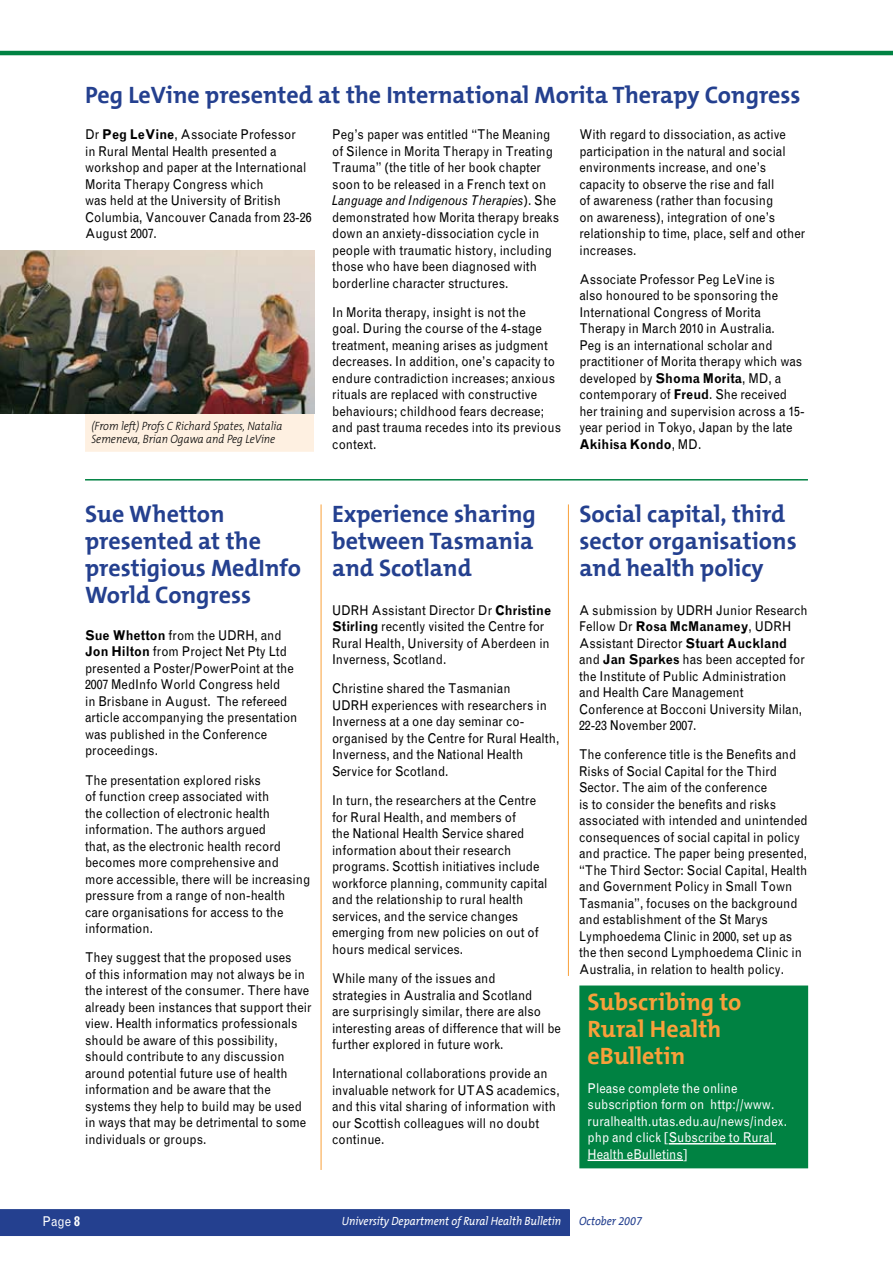
<style>
.page{position:relative;width:893px;height:1263px;background:#fff}
.page>*{position:absolute;margin:0;border:0;box-sizing:border-box;transform-origin:0 0}
.t1{font:700 24px/27px "The Mix B7";color:#24408f}
.t2{font:700 24px/27px "The Mix B7";color:#f9a03a}
.t3{font:13.5px/16.5px "Grotesque";color:#000;scale:.9 1}
.t4{font:13.5px/16.5px "Grotesque";color:#fff;scale:.9 1}
.t5{font:italic 300 12px/13.5px "The Mix B3";color:#000;scale:.9 1}
.t6{font:italic 12px "The Mix B5 Plain";color:#fff;scale:.9 1}
.t7{font:italic 12px "The Mix B5 Plain";color:#24408f;scale:.9 1}
.s1{font-weight:700}
.s2{font-style:italic}
</style>
<div class="page">
<hr style="left:0;top:51px;width:893px;height:4px;background:#008242">
<div style="left:86px;top:414px;width:227px;height:37px;background:#fef0e1"></div>
<img style="left:0;top:250px;width:314px;height:164px">
<hr style="left:85px;top:479px;width:723px;height:1px;background:#008242">
<hr style="left:568px;top:504px;width:1px;height:472px;background:#f9a03a">
<hr style="left:321px;top:504px;width:1px;height:666px;background:#f9a03a">
<div style="left:580px;top:986px;width:227px;height:181px;background:#008242"></div>
<div style="left:579px;top:985px;width:229px;height:183px;border:2px solid #008242"></div>
<hr style="left:669px;top:1143px;width:107px;height:1px;background:#fff">
<hr style="left:588px;top:1159px;width:95px;height:2px;background:#fff">
<div style="left:0;top:1209px;width:570px;height:27px;background:#24408f"></div>
<h1 class="t1" style="left:85px;top:82px;width:717px">Peg LeVine presented at the International Morita Therapy Congress</h1>
<p class="t3" style="left:85px;top:126px;width:253px">Dr <span class="s1">Peg LeVine</span>, Associate Professor<br>in Rural Mental Health presented a workshop and paper at the International<br>Morita Therapy Congress which<br>was held at the University of British<br>Columbia, Vancouver Canada from 23-26<br>August 2007.</p>
<p class="t3" style="left:332px;top:126px;width:254px">Peg’s paper was entitled “The Meaning of Silence in Morita Therapy in Treating Trauma” (the title of her book chapter soon to be released in a French text on <span class="s2">Language and Indigenous Therapies</span>). She demonstrated how Morita therapy breaks down an anxiety-dissociation cycle in people with traumatic history, including those who have been diagnosed with borderline character structures.</p>
<p class="t3" style="left:332px;top:304px;width:256px">In Morita therapy, insight is not the<br>goal. During the course of the 4-stage treatment, meaning arises as judgment decreases. In addition, one’s capacity to endure contradiction increases; anxious rituals are replaced with constructive behaviours; childhood fears decrease; and past trauma recedes into its previous context.</p>
<p class="t3" style="left:579px;top:126px;width:253px">With regard to dissociation, as active participation in the natural and social environments increase, and one’s capacity to observe the rise and fall<br>of awareness (rather than focusing<br>on awareness), integration of one’s relationship to time, place, self and other increases.</p>
<p class="t3" style="left:579px;top:271px;width:252px">Associate Professor Peg LeVine is<br>also honoured to be sponsoring the International Congress of Morita Therapy in March 2010 in Australia.<br>Peg is an international scholar and practitioner of Morita therapy which was developed by <span class="s1">Shoma Morita</span>, MD, a contemporary of <span class="s1">Freud</span>. She received her training and supervision across a 15- year period in Tokyo, Japan by the late <span class="s1">Akihisa Kondo</span>, MD.</p>
<p class="t5" style="left:91px;top:420px;width:214px">(From left) Profs C Richard Spates, Natalia<br>Semeneva, Brian Ogawa and Peg LeVine</p>
<h1 class="t1" style="left:85px;top:501px;width:217px">Sue Whetton presented at the prestigious MedInfo<br>World Congress</h1>
<p class="t3" style="left:85px;top:627px;width:238px"><span class="s1">Sue Whetton</span> from the UDRH, and<br><span class="s1">Jon Hilton</span> from Project Net Pty Ltd presented a Poster/PowerPoint at the<br>2007 MedInfo World Congress held<br>in Brisbane in August. The refereed article accompanying the presentation was published in the Conference proceedings.</p>
<p class="t3" style="left:85px;top:772px;width:252px">The presentation explored risks<br>of function creep associated with<br>the collection of electronic health information. The authors argued<br>that, as the electronic health record becomes more comprehensive and more accessible, there will be increasing pressure from a range of non-health care organisations for access to the information.</p>
<p class="t3" style="left:85px;top:949px;width:253px">They suggest that the proposed uses<br>of this information may not always be in the interest of the consumer. There have already been instances that support their view. Health informatics professionals should be aware of this possibility, should contribute to any discussion around potential future use of health information and be aware that the systems they help to build may be used in ways that may be detrimental to some individuals or groups.</p>
<h1 class="t1" style="left:332px;top:501px;width:205px;text-align:justify">Experience sharing between Tasmania and Scotland</h1>
<p class="t3" style="left:332px;top:602px;width:245px">UDRH Assistant Director Dr <span class="s1">Christine Stirling</span> recently visited the Centre for Rural Health, University of Aberdeen in Inverness, Scotland.</p>
<p class="t3" style="left:332px;top:681px;width:254px">Christine shared the Tasmanian<br>UDRH experiences with researchers in Inverness at a one day seminar co&shy;organised by the Centre for Rural Health, Inverness, and the National Health Service for Scotland.</p>
<p class="t3" style="left:332px;top:792px;width:241px">In turn, the researchers at the Centre for Rural Health, and members of<br>the National Health Service shared information about their research programs. Scottish initiatives include workforce planning, community capital and the relationship to rural health services, and the service changes emerging from new policies on out of hours medical services.</p>
<p class="t3" style="left:332px;top:970px;width:256px">While many of the issues and<br>strategies in Australia and Scotland<br>are surprisingly similar, there are also interesting areas of difference that will be further explored in future work.</p>
<p class="t3" style="left:332px;top:1065px;width:254px">International collaborations provide an invaluable network for UTAS academics, and this vital sharing of information with our Scottish colleagues will no doubt continue.</p>
<h1 class="t1" style="left:579px;top:501px;width:219px">Social capital, third sector organisations and health policy</h1>
<p class="t3" style="left:579px;top:602px;width:256px">A submission by UDRH Junior Research Fellow Dr <span class="s1">Rosa McManamey</span>, UDRH Assistant Director <span class="s1">Stuart Auckland </span>and <span class="s1">Jan Sparkes</span> has been accepted for the Institute of Public Administration and Health Care Management Conference at Bocconi University Milan, 22-23 November 2007.</p>
<p class="t3" style="left:579px;top:747px;width:256px">The conference title is the Benefits and Risks of Social Capital for the Third Sector. The aim of the conference<br>is to consider the benefits and risks associated with intended and unintended consequences of social capital in policy and practice. The paper being presented, “The Third Sector: Social Capital, Health and Government Policy in Small Town Tasmania”, focuses on the background and establishment of the St Marys Lymphoedema Clinic in 2000, set up as the then second Lymphoedema Clinic in Australia, in relation to health policy.</p>
<h1 class="t2" style="left:588px;top:989px;width:156px">Subscribing to<br>Rural Health eBulletin</h1>
<p class="t4" style="left:588px;top:1080px;width:223px">Please complete the online subscription form on http://www. ruralhealth.utas.edu.au/news/index. php and click [Subscribe to Rural<br>Health eBulletins]</p>
<p class="t4" style="left:43px;top:1213px;width:33px">Page</p>
<p class="t6" style="left:342px;top:1215px;width:245px">University Department of Rural Health Bulletin</p>
<p class="t7" style="left:579px;top:1215px;width:72px">October 2007</p>
</div>
